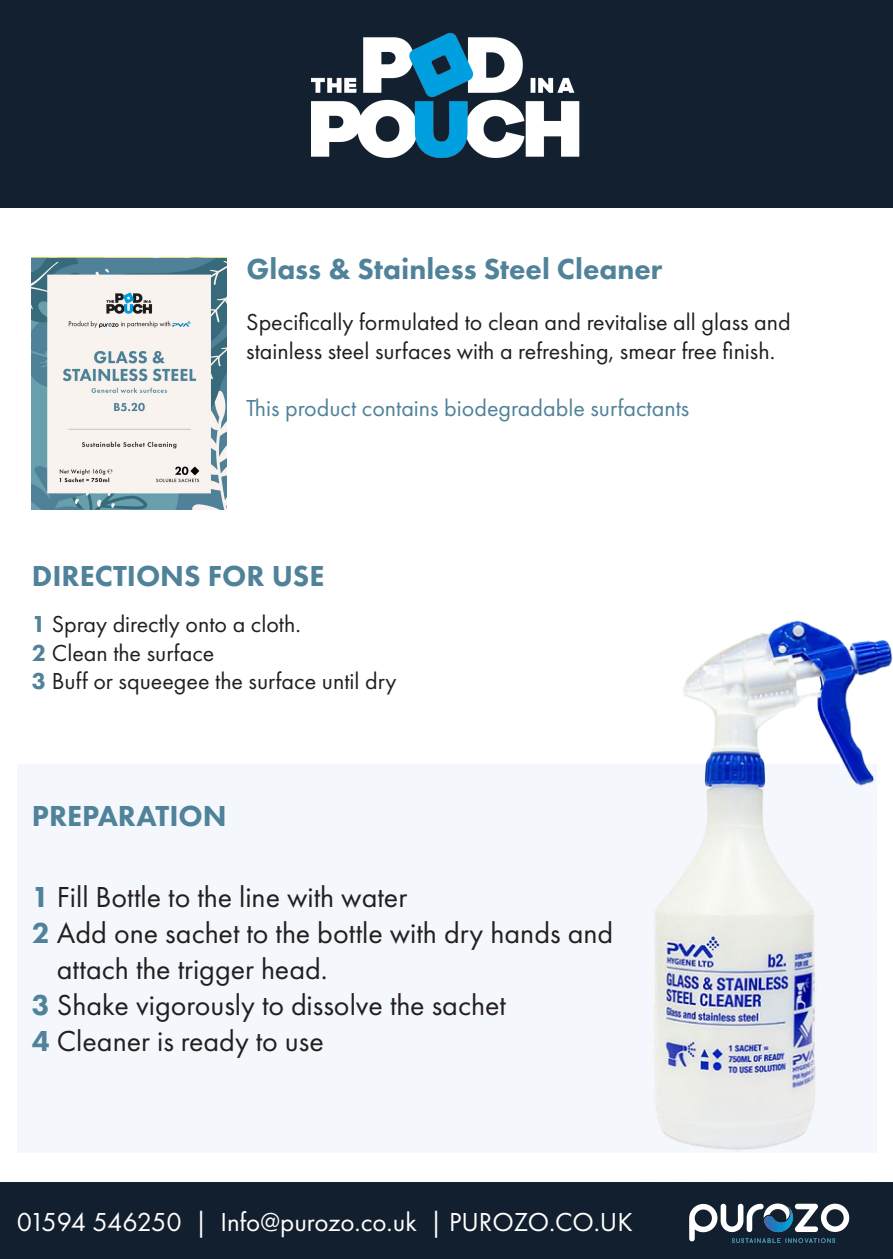
<style>
.page{position:relative;width:893px;height:1259px;background:#fff}
.page>*{position:absolute;margin:0;border:0;box-sizing:border-box;transform-origin:0 0}
.t1{font:30px/36px "Futura PT";color:#231f20}
.t2{font:800 30px "Futura PT";color:#50829a}
.t3{font:27px "Futura PT";color:#fff}
.t4{font:24px/28.8px "Futura PT";color:#231f20}
.t5{font:24px "Futura PT";color:#50829a}
.s1{font-weight:800;color:#50829a}
.s2{color:#f4f7fc}
</style>
<div class="page">
<div style="left:0;top:0;width:893px;height:208px;background:#12202f"></div>
<img style="left:311px;top:33px;width:269px;height:125px">
<div style="left:17px;top:764px;width:859px;height:388px;background:#f4f7fc"></div>
<img style="left:32px;top:258px;width:194px;height:251px">
<img style="left:467px;top:620px;width:425px;height:533px">
<div style="left:0;top:1182px;width:893px;height:77px;background:#121f2e"></div>
<img style="left:689px;top:1203px;width:161px;height:40px">
<p class="t2" style="left:246px;top:250px;width:417px">Glass &amp; Stainless Steel Cleaner</p>
<p class="t4" style="left:246px;top:307px;width:546px">Specifically formulated to clean and revitalise all glass and stainless steel surfaces with a refreshing, smear free finish.</p>
<p class="t5" style="left:246px;top:394px;width:444px">This product contains biodegradable surfactants</p>
<p class="t2" style="left:32px;top:557px;width:294px">DIRECTIONS FOR USE</p>
<p class="t4" style="left:32px;top:609px;width:366px"><span class="s1">1</span> Spray directly onto a cloth.<br><span class="s1">2</span> Clean the surface<br><span class="s1">3</span> Buff or squeegee the surface until dry</p>
<p class="t2" style="left:32px;top:797px;width:196px">PREPARATION</p>
<p class="t1" style="left:32px;top:879px;width:583px"><span class="s1">1</span> Fill Bottle to the line with water<br><span class="s1">2</span> Add one sachet to the bottle with dry hands and <span class="s2">iiii</span>attach the trigger head.<br><span class="s1">3</span> Shake vigorously to dissolve the sachet<br><span class="s1">4</span> Cleaner is ready to use</p>
<p class="t3" style="left:17px;top:1206px;width:617px">01594 546250 | Info@purozo.co.uk | PUROZO.CO.UK</p>
</div>
